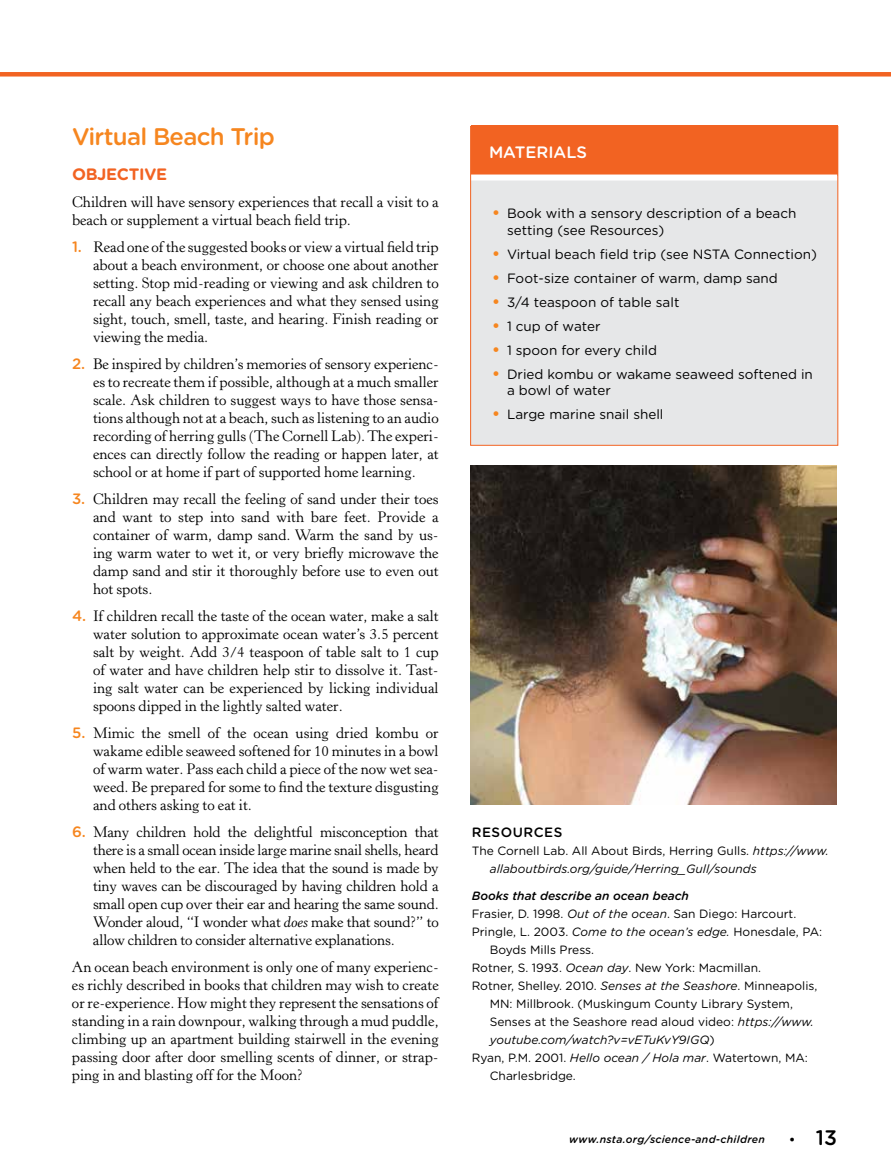
<style>
.page{position:relative;width:891px;height:1175px;background:#fff}
.page>*{position:absolute;margin:0;border:0;box-sizing:border-box;transform-origin:0 0}
.t1{font:500 24px "Gotham Rounded";letter-spacing:-.03em;color:#f6861f}
.t2{font:500 21px "Gotham Rounded";color:#000}
.t3{font:500 16.5px "Gotham Rounded";color:#fff}
.t4{font:700 16.5px "Gotham Rounded";letter-spacing:-.02em;color:#f26322}
.t5{font:15px/18px "Horley Old Style MT Std";color:#000;text-align:justify}
.t6{font:13.5px/16.5px "Gotham Rounded";color:#000}
.t7{font:500 13.5px "Gotham Rounded";letter-spacing:.04em;color:#000}
.t8{font:12px "Gotham Rounded";color:#000}
.t9{font:italic 12px/18px "Gotham Rounded";color:#000}
.t10{font:italic 500 12px "Gotham Rounded";color:#000}
.t11{font:italic 500 10.5px "Gotham Rounded";letter-spacing:.025em;color:#000}
.s1{font-family:"Gotham Rounded";font-weight:500;color:#f6861f}
.s2{font-style:italic}
.s3{font-family:"Helvetica LT Std";font-size:15px;color:#f6861f}
.s4{font-style:normal}
.s5{font-family:"Horley Old Style MT Std";font-weight:700;font-size:13.5px}
</style>
<div class="page">
<hr style="left:0;top:72px;width:891px;height:4px;background:#f26322">
<div style="left:471px;top:126px;width:367px;height:319px;background:#e6e7e8"></div>
<div style="left:471px;top:125px;width:366px;height:51px;background:#f26322"></div>
<div style="left:471px;top:174px;width:366px;height:6px;background:#fff"></div>
<div style="left:470px;top:126px;width:368px;height:320px;border:1px solid #f26322"></div>
<img style="left:470px;top:466px;width:367px;height:338px">
<h1 class="t1" style="left:72px;top:120px;width:204px">Virtual Beach Trip</h1>
<p class="t4" style="left:72px;top:162px;width:97px">OBJECTIVE</p>
<p class="t5" style="left:72px;top:193px;width:368px">Children will have sensory experiences that recall a visit to a beach or supplement a virtual beach field trip.</p>
<p class="t5" style="left:93px;top:238px;width:347px;text-indent:-21px"><span class="s1">1.</span> Read one of the suggested books or view a virtual field trip about a beach environment, or choose one about another setting. Stop mid-reading or viewing and ask children to recall any beach experiences and what they sensed using sight, touch, smell, taste, and hearing. Finish reading or viewing the media.</p>
<p class="t5" style="left:93px;top:355px;width:347px;text-indent:-21px"><span class="s1">2.</span> Be inspired by children’s memories of sensory experienc&shy;es to recreate them if possible, although at a much smaller scale. Ask children to suggest ways to have those sensa&shy;tions although not at a beach, such as listening to an audio recording of herring gulls (The Cornell Lab). The experi&shy;ences can directly follow the reading or happen later, at school or at home if part of supported home learning.</p>
<p class="t5" style="left:93px;top:490px;width:347px;text-indent:-21px"><span class="s1">3.</span> Children may recall the feeling of sand under their toes and want to step into sand with bare feet. Provide a container of warm, damp sand. Warm the sand by us&shy;ing warm water to wet it, or very briefly microwave the damp sand and stir it thoroughly before use to even out hot spots.</p>
<p class="t5" style="left:93px;top:607px;width:347px;text-indent:-21px"><span class="s1">4.</span> If children recall the taste of the ocean water, make a salt water solution to approximate ocean water’s 3.5 percent salt by weight. Add 3/4 teaspoon of table salt to 1 cup of water and have children help stir to dissolve it. Tast&shy;ing salt water can be experienced by licking individual spoons dipped in the lightly salted water.</p>
<p class="t5" style="left:93px;top:724px;width:347px;text-indent:-21px"><span class="s1">5.</span> Mimic the smell of the ocean using dried kombu or wakame edible seaweed softened for 10 minutes in a bowl of warm water. Pass each child a piece of the now wet sea&shy;weed. Be prepared for some to find the texture disgusting and others asking to eat it.</p>
<p class="t5" style="left:93px;top:823px;width:347px;text-indent:-21px"><span class="s1">6.</span> Many children hold the delightful misconception that there is a small ocean inside large marine snail shells, heard when held to the ear. The idea that the sound is made by tiny waves can be discouraged by having children hold a small open cup over their ear and hearing the same sound.<br>Wonder aloud, “I wonder what <span class="s2">does</span> make that sound?” to allow children to consider alternative explanations.</p>
<p class="t5" style="left:72px;top:958px;width:368px">An ocean beach environment is only one of many experienc&shy;es richly described in books that children may wish to create or re-experience. How might they represent the sensations of standing in a rain downpour, walking through a mud puddle, climbing up an apartment building stairwell in the evening passing door after door smelling scents of dinner, or strap&shy;ping in and blasting off for the Moon?</p>
<p class="t3" style="left:489px;top:140px;width:100px">MATERIALS</p>
<p class="t6" style="left:507px;top:204px;width:291px;text-indent:-14px"><span class="s3">•</span> Book with a sensory description of a beach setting (see Resources)</p>
<p class="t6" style="left:494px;top:245px;width:325px"><span class="s3">•</span> Virtual beach field trip (see NSTA Connection)</p>
<p class="t6" style="left:494px;top:269px;width:286px"><span class="s3">•</span> Foot-size container of warm, damp sand</p>
<p class="t6" style="left:494px;top:293px;width:187px"><span class="s3">•</span> 3/4 teaspoon of table salt</p>
<p class="t6" style="left:494px;top:317px;width:108px"><span class="s3">•</span> 1 cup of water</p>
<p class="t6" style="left:494px;top:341px;width:165px"><span class="s3">•</span> 1 spoon for every child</p>
<p class="t6" style="left:507px;top:365px;width:307px;text-indent:-14px"><span class="s3">•</span> Dried kombu or wakame seaweed softened in a bowl of water</p>
<p class="t6" style="left:494px;top:405px;width:172px"><span class="s3">•</span> Large marine snail shell</p>
<p class="t7" style="left:472px;top:823px;width:92px">RESOURCES</p>
<p class="t9" style="left:490px;top:841px;width:341px;text-indent:-18px"><span class="s4">The Cornell Lab. All About Birds, Herring Gulls.</span> https://www. allaboutbirds.org/guide/Herring_Gull/sounds</p>
<p class="t10" style="left:472px;top:887px;width:219px">Books that describe an ocean beach</p>
<p class="t8" style="left:472px;top:906px;width:326px">Frasier, D. 1998. <span class="s2">Out of the ocean</span>. San Diego: Harcourt.</p>
<p class="t8" style="left:472px;top:924px;width:352px">Pringle, L. 2003. <span class="s2">Come to the ocean’s edge.</span> Honesdale, PA:</p>
<p class="t8" style="left:490px;top:942px;width:106px">Boyds Mills Press.</p>
<p class="t8" style="left:472px;top:960px;width:291px">Rotner, S. 1993. <span class="s2">Ocean day</span>. New York: Macmillan.</p>
<p class="t8" style="left:472px;top:978px;width:347px">Rotner, Shelley. 2010. <span class="s2">Senses at the Seashore</span>. Minneapolis,</p>
<p class="t8" style="left:490px;top:996px;width:305px">MN: Millbrook. (Muskingum County Library System,</p>
<p class="t8" style="left:490px;top:1014px;width:326px">Senses at the Seashore read aloud video: <span class="s2">https://www.</span></p>
<p class="t9" style="left:490px;top:1030px;width:227px">youtube.com/watch?v=vETuKvY9IGQ<span class="s4">)</span></p>
<p class="t8" style="left:472px;top:1050px;width:338px">Ryan, P.M. 2001. <span class="s2">Hello ocean / Hola mar</span>. Watertown, MA:</p>
<p class="t8" style="left:490px;top:1068px;width:88px">Charlesbridge.</p>
<p class="t11" style="left:569px;top:1132px;width:197px">www.nsta.org/science-and-children</p>
<h2 class="t2" style="left:790px;top:1122px;width:49px"><span class="s5">•</span> 13</h2>
</div>
